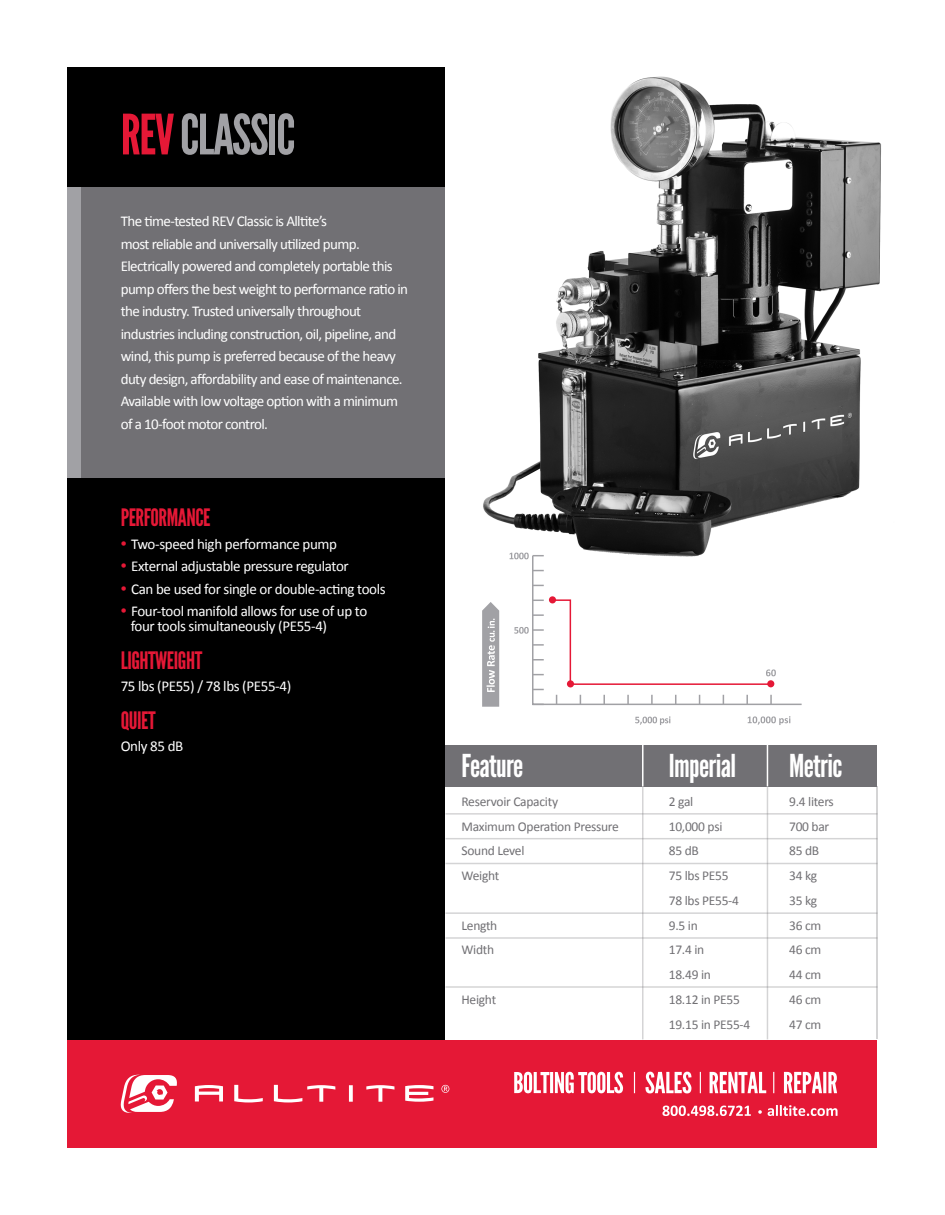
<style>
.page{position:relative;width:945px;height:1215px;background:#fff}
.page>*{position:absolute;margin:0;border:0;box-sizing:border-box;transform-origin:0 0}
.t1{font:55.5px "League Gothic";letter-spacing:-.025em;color:#a1a1a5}
.t2{font:31.5px "League Gothic";letter-spacing:-.02em;color:#fff}
.t3{font:24px "League Gothic";letter-spacing:-.02em;color:#e51836}
.t4{font:15px/22.5px "Calibri";letter-spacing:-.04em;color:#fff}
.t5{font:13.5px "Calibri";letter-spacing:-.02em;color:#717074}
.s1{color:#e51836}
.s2{font-family:"Myriad Pro";font-size:21px;color:#e51836}
</style>
<div class="page">
<img style="left:417px;top:67px;width:464px;height:492px">
<div style="left:68px;top:68px;width:378px;height:972px;background:#000"></div>
<div style="left:68px;top:188px;width:378px;height:290px;background:#717074"></div>
<div style="left:446px;top:745px;width:432px;height:41px;background:#717074"></div>
<div style="left:68px;top:1040px;width:810px;height:108px;background:#e51836"></div>
<hr style="left:446px;top:813px;width:432px;height:2px;background:#717074">
<hr style="left:642px;top:786px;width:2px;height:253px;background:#717074">
<hr style="left:642px;top:745px;width:2px;height:41px;background:#fff">
<hr style="left:767px;top:745px;width:1px;height:41px;background:#fff">
<hr style="left:767px;top:786px;width:1px;height:253px;background:#717074">
<hr style="left:876px;top:786px;width:2px;height:253px;background:#717074">
<hr style="left:446px;top:838px;width:432px;height:1px;background:#717074">
<hr style="left:446px;top:912px;width:432px;height:2px;background:#717074">
<hr style="left:446px;top:863px;width:432px;height:1px;background:#717074">
<hr style="left:446px;top:937px;width:432px;height:2px;background:#717074">
<hr style="left:446px;top:986px;width:432px;height:2px;background:#717074">
<svg style="left:514px;top:1072px;width:323px;height:21px"></svg>
<svg style="left:662px;top:1105px;width:176px;height:11px"></svg>
<svg style="left:120px;top:1075px;width:329px;height:38px"></svg>
<div style="left:68px;top:188px;width:13px;height:290px;background:#a1a1a5"></div>
<svg style="left:482px;top:602px;width:17px;height:105px;background:#b0b0b3"></svg>
<svg style="left:748px;top:716px;width:42px;height:9px"></svg>
<svg style="left:510px;top:553px;width:293px;height:153px"></svg>
<svg style="left:635px;top:716px;width:35px;height:9px"></svg>
<h1 class="t1" style="left:121px;top:103px;width:176px"><span class="s1">REV</span>CLASSIC</h1>
<p class="t4" style="left:121px;top:210px;width:289px">The time-tested REV Classic is Alltite’s<br>most reliable and universally utilized pump.<br>Electrically powered and completely portable this pump offers the best weight to performance ratio in the industry. Trusted universally throughout industries including construction, oil, pipeline, and wind, this pump is preferred because of the heavy duty design, affordability and ease of maintenance.<br>Available with low voltage option with a minimum of a 10-foot motor control.</p>
<h3 class="t3" style="left:121px;top:504px;width:91px">PERFORMANCE</h3>
<p class="t4" style="left:121px;top:533px;width:218px"><span class="s2">•</span> Two-speed high performance pump</p>
<p class="t4" style="left:121px;top:555px;width:230px"><span class="s2">•</span> External adjustable pressure regulator</p>
<p class="t4" style="left:121px;top:578px;width:266px"><span class="s2">•</span> Can be used for single or double-acting tools</p>
<p class="t4" style="left:131px;top:604px;width:238px;line-height:15px;text-indent:-10px"><span class="s2">•</span> Four-tool manifold allows for use of up to four tools simultaneously (PE55-4)</p>
<h3 class="t3" style="left:121px;top:647px;width:83px">LIGHTWEIGHT</h3>
<p class="t4" style="left:121px;top:675px;width:172px">75 lbs (PE55) / 78 lbs (PE55-4)</p>
<h3 class="t3" style="left:121px;top:707px;width:36px">QUIET</h3>
<p class="t4" style="left:121px;top:735px;width:64px">Only 85 dB</p>
<h2 class="t2" style="left:462px;top:748px;width:63px">Feature</h2>
<h2 class="t2" style="left:669px;top:748px;width:69px">Imperial</h2>
<h2 class="t2" style="left:789px;top:748px;width:55px">Metric</h2>
<p class="t5" style="left:462px;top:793px;width:98px">Reservoir Capacity</p>
<p class="t5" style="left:669px;top:793px;width:26px">2 gal</p>
<p class="t5" style="left:789px;top:793px;width:46px">9.4 liters</p>
<p class="t5" style="left:462px;top:818px;width:159px">Maximum Operation Pressure</p>
<p class="t5" style="left:669px;top:818px;width:55px">10,000 psi</p>
<p class="t5" style="left:789px;top:818px;width:42px">700 bar</p>
<p class="t5" style="left:462px;top:842px;width:65px">Sound Level</p>
<p class="t5" style="left:669px;top:842px;width:32px">85 dB</p>
<p class="t5" style="left:789px;top:842px;width:32px">85 dB</p>
<p class="t5" style="left:462px;top:867px;width:39px">Weight</p>
<p class="t5" style="left:669px;top:867px;width:61px">75 lbs PE55</p>
<p class="t5" style="left:789px;top:867px;width:30px">34 kg</p>
<p class="t5" style="left:669px;top:892px;width:72px">78 lbs PE55-4</p>
<p class="t5" style="left:789px;top:892px;width:30px">35 kg</p>
<p class="t5" style="left:462px;top:917px;width:37px">Length</p>
<p class="t5" style="left:669px;top:917px;width:30px">9.5 in</p>
<p class="t5" style="left:789px;top:917px;width:34px">36 cm</p>
<p class="t5" style="left:461px;top:941px;width:34px">Width</p>
<p class="t5" style="left:669px;top:941px;width:37px">17.4 in</p>
<p class="t5" style="left:789px;top:941px;width:34px">46 cm</p>
<p class="t5" style="left:669px;top:966px;width:44px">18.49 in</p>
<p class="t5" style="left:789px;top:966px;width:34px">44 cm</p>
<p class="t5" style="left:461px;top:991px;width:36px">Height</p>
<p class="t5" style="left:669px;top:991px;width:73px">18.12 in PE55</p>
<p class="t5" style="left:789px;top:991px;width:34px">46 cm</p>
<p class="t5" style="left:669px;top:1016px;width:83px">19.15 in PE55-4</p>
<p class="t5" style="left:789px;top:1016px;width:34px">47 cm</p>
</div>
